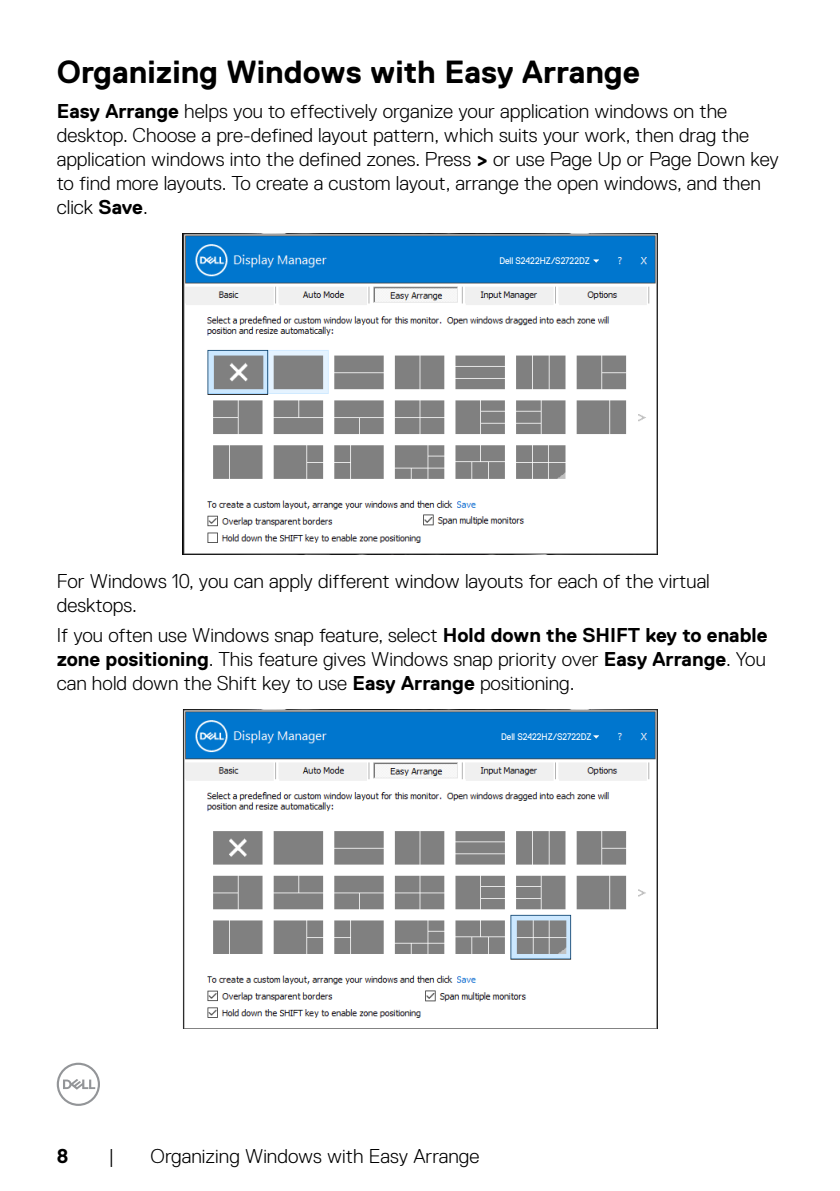
<style>
.page{position:relative;width:840px;height:1191px;background:#fff}
.page>*{position:absolute;margin:0;border:0;box-sizing:border-box;transform-origin:0 0}
.Head1{font:700 32px "Dell Replica";color:#000}
.Paragraph{font:300 20px/24px "Dell Replica";color:#000}
.t1{font:700 20px "Dell Replica";color:#000}
.t2{font:9.6px "Dell Replica";color:#fff;scale:.9 1}
.s1{font-weight:700}
</style>
<div class="page">
<svg style="left:57px;top:1062px;width:43px;height:44px"></svg>
<img style="left:182px;top:234px;width:475px;height:320px">
<div style="left:530px;top:254px;width:57px;height:12px;background:#0076ce"></div>
<img style="left:420px;top:512px;width:104px;height:20px">
<img style="left:182px;top:709px;width:475px;height:319px">
<div style="left:531px;top:730px;width:57px;height:12px;background:#0076ce"></div>
<img style="left:422px;top:988px;width:104px;height:20px">
<p class="Head1" style="left:57px;top:54px;width:584px">Organizing Windows with Easy Arrange</p>
<p class="Paragraph" style="left:57px;top:100px;width:723px"><span class="s1">Easy Arrange</span> helps you to effectively organize your application windows on the desktop. Choose a pre-defined layout pattern, which suits your work, then drag the application windows into the defined zones. Press <span class="s1">&gt;</span> or use Page Up or Page Down key to find more layouts. To create a custom layout, arrange the open windows, and then click <span class="s1">Save</span>.</p>
<p class="t2" style="left:499px;top:256px;width:102px">Dell S2422HZ/S2722DZ</p>
<p class="Paragraph" style="left:57px;top:569px;width:654px">For Windows 10, you can apply different window layouts for each of the virtual desktops.</p>
<p class="Paragraph" style="left:57px;top:623px;width:711px;text-align:justify">If you often use Windows snap feature, select <span class="s1">Hold down the SHIFT key to enable zone positioning</span>. This feature gives Windows snap priority over <span class="s1">Easy Arrange</span>. You can hold down the Shift key to use <span class="s1">Easy Arrange</span> positioning.</p>
<p class="t2" style="left:501px;top:732px;width:102px">Dell S2422HZ/S2722DZ</p>
<p class="t1" style="left:57px;top:1144px;width:13px">8</p>
<p class="Paragraph" style="left:108px;top:1143px;width:7px">|</p>
<p class="Paragraph" style="left:150px;top:1143px;width:330px">Organizing Windows with Easy Arrange</p>
</div>
